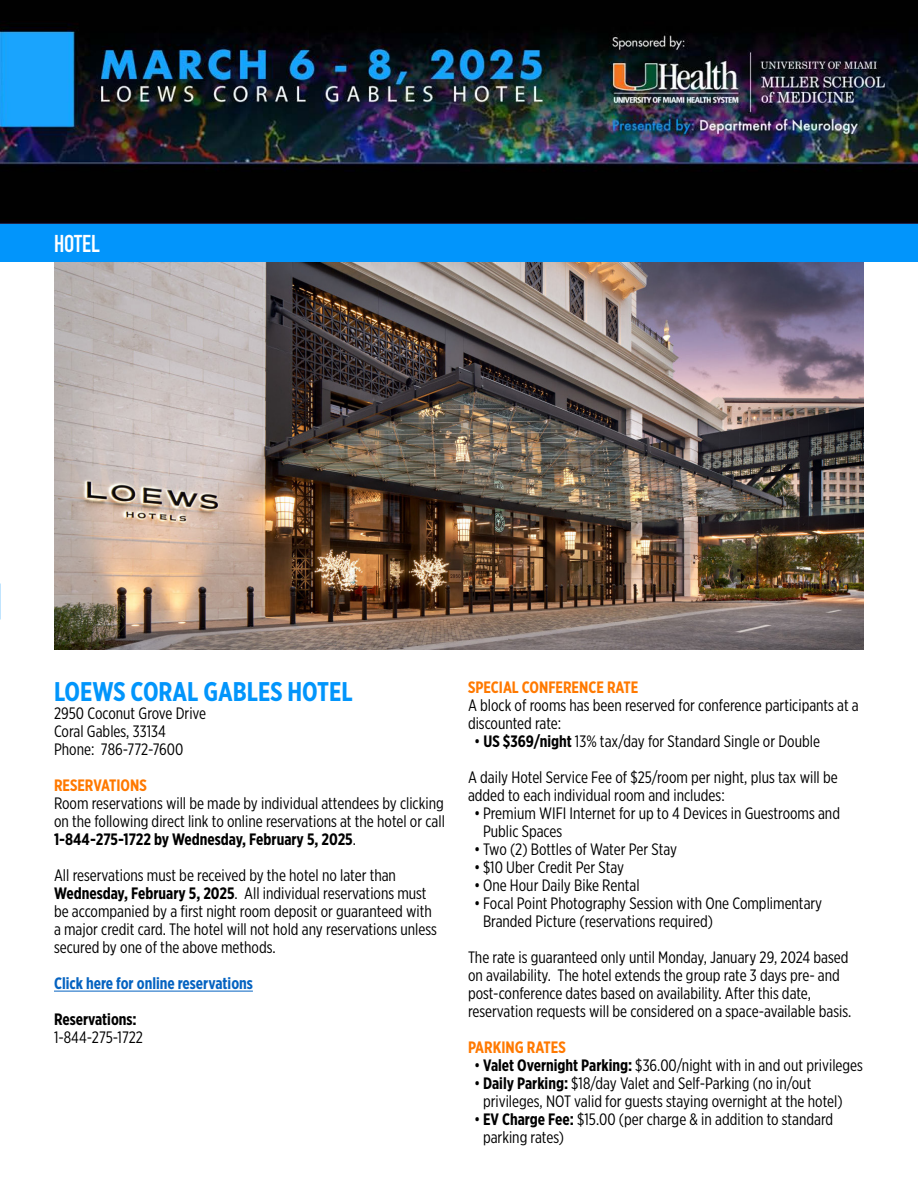
<style>
.page{position:relative;width:918px;height:1188px;background:#fff}
.page>*{position:absolute;margin:0;border:0;box-sizing:border-box;transform-origin:0 0}
.t1{font:700 27px "Gotham X Narrow";color:#0295fb}
.t2{font:700 24px "DIN Condensed";color:#fff}
.t3{font:16.5px/18px "Gotham X Narrow";color:#000}
.t4{font:700 16.5px "Gotham X Narrow";color:#ff7900}
.t5{font:700 16.5px "Gotham X Narrow";color:#0563c1}
.t6{font:700 16.5px "Gotham X Narrow";color:#000}
.s1{font-weight:700}
</style>
<div class="page">
<img style="left:54px;top:263px;width:810px;height:386px">
<img style="left:0;top:0;width:918px;height:224px">
<hr style="left:54px;top:991px;width:199px;height:1px;background:#0563c1">
<div style="left:0;top:225px;width:918px;height:37px;background:#0295fb"></div>
<h2 class="t2" style="left:54px;top:228px;width:47px">HOTEL</h2>
<h1 class="t1" style="left:54px;top:675px;width:300px">LOEWS CORAL GABLES HOTEL</h1>
<p class="t3" style="left:54px;top:704px;width:154px">2950 Coconut Grove Drive<br>Coral Gables, 33134<br>Phone: 786-772-7600</p>
<p class="t4" style="left:54px;top:776px;width:94px">RESERVATIONS</p>
<p class="t3" style="left:54px;top:794px;width:392px;text-align:justify">Room reservations will be made by individual attendees by clicking on the following direct link to online reservations at the hotel or call <span class="s1">1-844-275-1722 by Wednesday, February 5, 2025</span>.</p>
<p class="t3" style="left:54px;top:866px;width:384px">All reservations must be received by the hotel no later than <span class="s1">Wednesday, February 5, 2025</span>. All individual reservations must be accompanied by a first night room deposit or guaranteed with a major credit card. The hotel will not hold any reservations unless secured by one of the above methods.</p>
<p class="t5" style="left:54px;top:974px;width:200px">Click here for online reservations</p>
<p class="t6" style="left:54px;top:1010px;width:84px">Reservations:</p>
<p class="t3" style="left:54px;top:1028px;width:90px">1-844-275-1722</p>
<p class="t4" style="left:468px;top:677px;width:172px">SPECIAL CONFERENCE RATE</p>
<p class="t3" style="left:468px;top:696px;width:392px">A block of rooms has been reserved for conference participants at a discounted rate:</p>
<p class="t3" style="left:468px;top:723px;width:371px;line-height:36px;text-indent:6px">• <span class="s1">US $369/night</span> 13% tax/day for Standard Single or Double<br>A daily Hotel Service Fee of $25/room per night, plus tax will be</p>
<p class="t3" style="left:468px;top:786px;width:258px">added to each individual room and includes:</p>
<p class="t3" style="left:483px;top:804px;width:359px;text-indent:-9px">• Premium WIFI Internet for up to 4 Devices in Guestrooms and<br>Public Spaces</p>
<p class="t3" style="left:474px;top:840px;width:205px">• Two (2) Bottles of Water Per Stay</p>
<p class="t3" style="left:474px;top:858px;width:152px">• $10 Uber Credit Per Stay</p>
<p class="t3" style="left:474px;top:876px;width:167px">• One Hour Daily Bike Rental</p>
<p class="t3" style="left:483px;top:894px;width:341px;text-indent:-9px">• Focal Point Photography Session with One Complimentary<br>Branded Picture (reservations required)</p>
<p class="t3" style="left:468px;top:948px;width:385px">The rate is guaranteed only until Monday, January 29, 2024 based on availability. The hotel extends the group rate 3 days pre- and post-conference dates based on availability. After this date, reservation requests will be considered on a space-available basis.</p>
<p class="t4" style="left:468px;top:1037px;width:99px">PARKING RATES</p>
<p class="t3" style="left:474px;top:1056px;width:390px">• <span class="s1">Valet Overnight Parking:</span> $36.00/night with in and out privileges</p>
<p class="t3" style="left:483px;top:1074px;width:361px;text-indent:-9px">• <span class="s1">Daily Parking:</span> $18/day Valet and Self-Parking (no in/out privileges, NOT valid for guests staying overnight at the hotel)</p>
<p class="t3" style="left:483px;top:1110px;width:352px;text-indent:-9px">• <span class="s1">EV Charge Fee:</span> $15.00 (per charge &amp; in addition to standard parking rates)</p>
</div>
